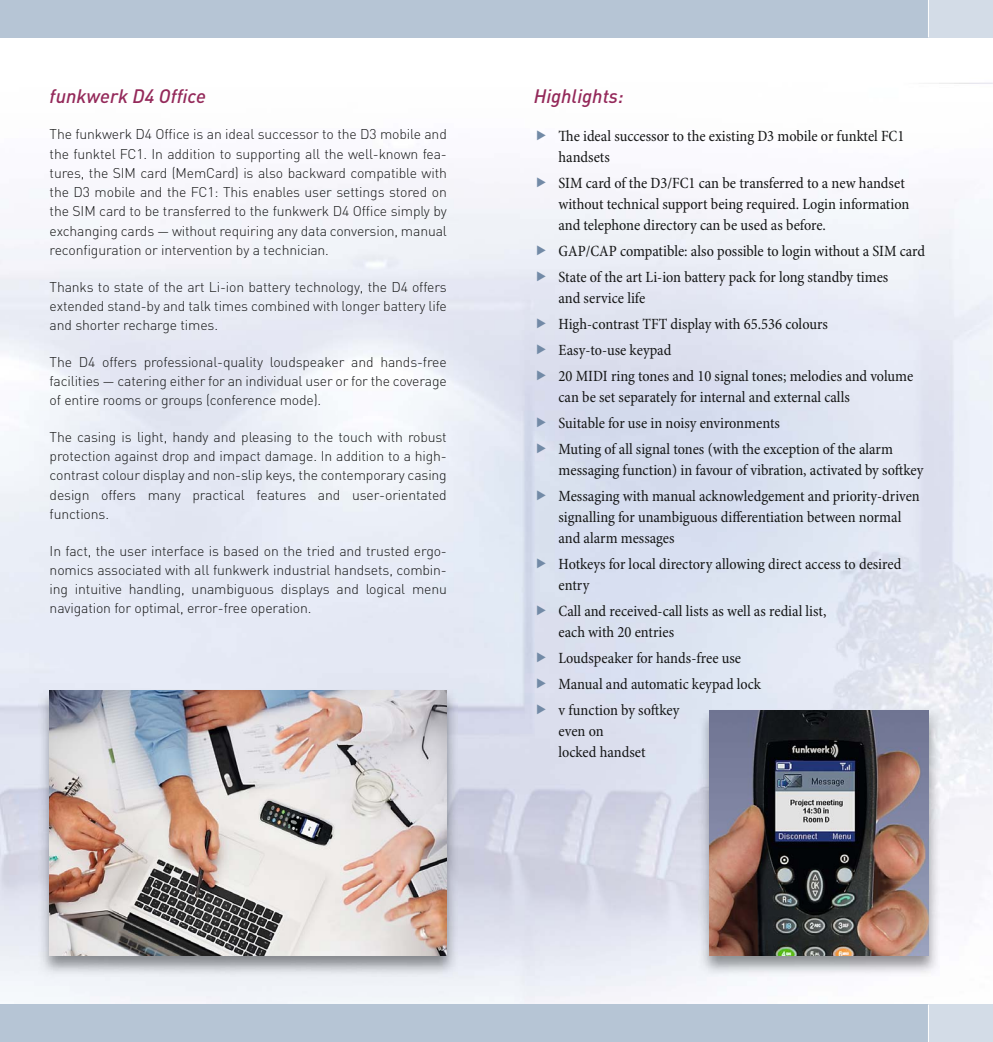
<style>
.page{position:relative;width:993px;height:1042px;background:#fff}
.page>*{position:absolute;margin:0;border:0;box-sizing:border-box;transform-origin:0 0}
.t1{font:italic 500 19.25px "DIN";color:#94295a}
.t2{font:condensed 15.75px/25.9px "Minion Pro";color:#151616}
.t3{font:300 14px/19.2px "DIN";letter-spacing:-.01em;color:#151616;text-align:justify}
</style>
<div class="page">
<img style="left:39px;top:689px;width:418px;height:287px">
<img style="left:50px;top:690px;width:396px;height:265px">
<img style="left:698px;top:709px;width:241px;height:267px">
<img style="left:709px;top:710px;width:219px;height:245px">
<div style="left:0;top:0;width:992px;height:37px;background:#b6c5d5"></div>
<div style="left:0;top:1005px;width:992px;height:37px;background:#b6c5d5"></div>
<div style="left:928px;top:0;width:64px;height:37px;background:#d3dce7"></div>
<hr style="left:927px;top:0;width:1px;height:37px;background:#fff">
<div style="left:928px;top:1005px;width:64px;height:37px;background:#d3dce7"></div>
<hr style="left:927px;top:1005px;width:1px;height:37px;background:#fff">
<svg style="left:537px;top:177px;width:8px;height:10px"></svg>
<svg style="left:537px;top:245px;width:8px;height:10px"></svg>
<svg style="left:537px;top:271px;width:8px;height:10px"></svg>
<svg style="left:537px;top:318px;width:8px;height:10px"></svg>
<svg style="left:537px;top:344px;width:8px;height:10px"></svg>
<svg style="left:537px;top:370px;width:8px;height:10px"></svg>
<svg style="left:537px;top:417px;width:8px;height:10px"></svg>
<svg style="left:537px;top:443px;width:8px;height:10px"></svg>
<svg style="left:537px;top:490px;width:8px;height:10px"></svg>
<svg style="left:537px;top:558px;width:8px;height:10px"></svg>
<svg style="left:537px;top:605px;width:8px;height:10px"></svg>
<svg style="left:537px;top:652px;width:8px;height:10px"></svg>
<svg style="left:537px;top:678px;width:8px;height:10px"></svg>
<svg style="left:537px;top:704px;width:8px;height:10px"></svg>
<h1 class="t1" style="left:50px;top:89px;width:158px">funkwerk D4 Office</h1>
<p class="t3" style="left:50px;top:126px;width:398px">The funkwerk D4 Office is an ideal successor to the D3 mobile and the funktel FC1. In addition to supporting all the well-known fea&shy;tures, the SIM card (MemCard) is also backward compatible with the D3 mobile and the FC1: This enables user settings stored on the SIM card to be transferred to the funkwerk D4 Office simply by exchanging cards — without requiring any data conversion, manual reconfiguration or intervention by a technician.</p>
<p class="t3" style="left:50px;top:279px;width:398px">Thanks to state of the art Li-ion battery technology, the D4 offers extended stand-by and talk times combined with longer battery life and shorter recharge times.</p>
<p class="t3" style="left:50px;top:354px;width:398px">The D4 offers professional-quality loudspeaker and hands-free facilities — catering either for an individual user or for the coverage of entire rooms or groups (conference mode).</p>
<p class="t3" style="left:50px;top:429px;width:398px">The casing is light, handy and pleasing to the touch with robust protection against drop and impact damage. In addition to a high&shy;contrast colour display and non-slip keys, the contemporary casing design offers many practical features and user-orientated functions.</p>
<p class="t3" style="left:50px;top:542px;width:398px">In fact, the user interface is based on the tried and trusted ergo&shy;nomics associated with all funkwerk industrial handsets, combin&shy;ing intuitive handling, unambiguous displays and logical menu navigation for optimal, error-free operation.</p>
<h1 class="t1" style="left:533px;top:89px;width:91px">Highlights:</h1>
<p class="t2" style="left:558px;top:127px;width:347px;line-height:21px">The ideal successor to the existing D3 mobile or funktel FC1 handsets</p>
<p class="t2" style="left:558px;top:174px;width:352px;line-height:21px">SIM card of the D3/FC1 can be transferred to a new handset without technical support being required. Login information and telephone directory can be used as before.</p>
<p class="t2" style="left:558px;top:239px;width:368px">GAP/CAP compatible: also possible to login without a SIM card<br>State of the art Li-ion battery pack for long standby times</p>
<p class="t2" style="left:558px;top:286px;width:356px">and service life<br>High-contrast TFT display with 65.536 colours<br>Easy-to-use keypad<br>20 MIDI ring tones and 10 signal tones; melodies and volume</p>
<p class="t2" style="left:558px;top:385px;width:336px">can be set separately for internal and external calls<br>Suitable for use in noisy environments<br>Muting of all signal tones (with the exception of the alarm</p>
<p class="t2" style="left:558px;top:458px;width:366px">messaging function) in favour of vibration, activated by softkey<br>Messaging with manual acknowledgement and priority-driven</p>
<p class="t2" style="left:558px;top:508px;width:344px;line-height:21px">signalling for unambiguous differentiation between normal and alarm messages</p>
<p class="t2" style="left:558px;top:554px;width:344px;line-height:21px">Hotkeys for local directory allowing direct access to desired entry</p>
<p class="t2" style="left:558px;top:601px;width:269px;line-height:21px">Call and received-call lists as well as redial list, each with 20 entries</p>
<p class="t2" style="left:558px;top:646px;width:204px">Loudspeaker for hands-free use<br>Manual and automatic keypad lock v function by softkey</p>
<p class="t2" style="left:558px;top:721px;width:88px;line-height:21px">even on locked handset</p>
</div>
